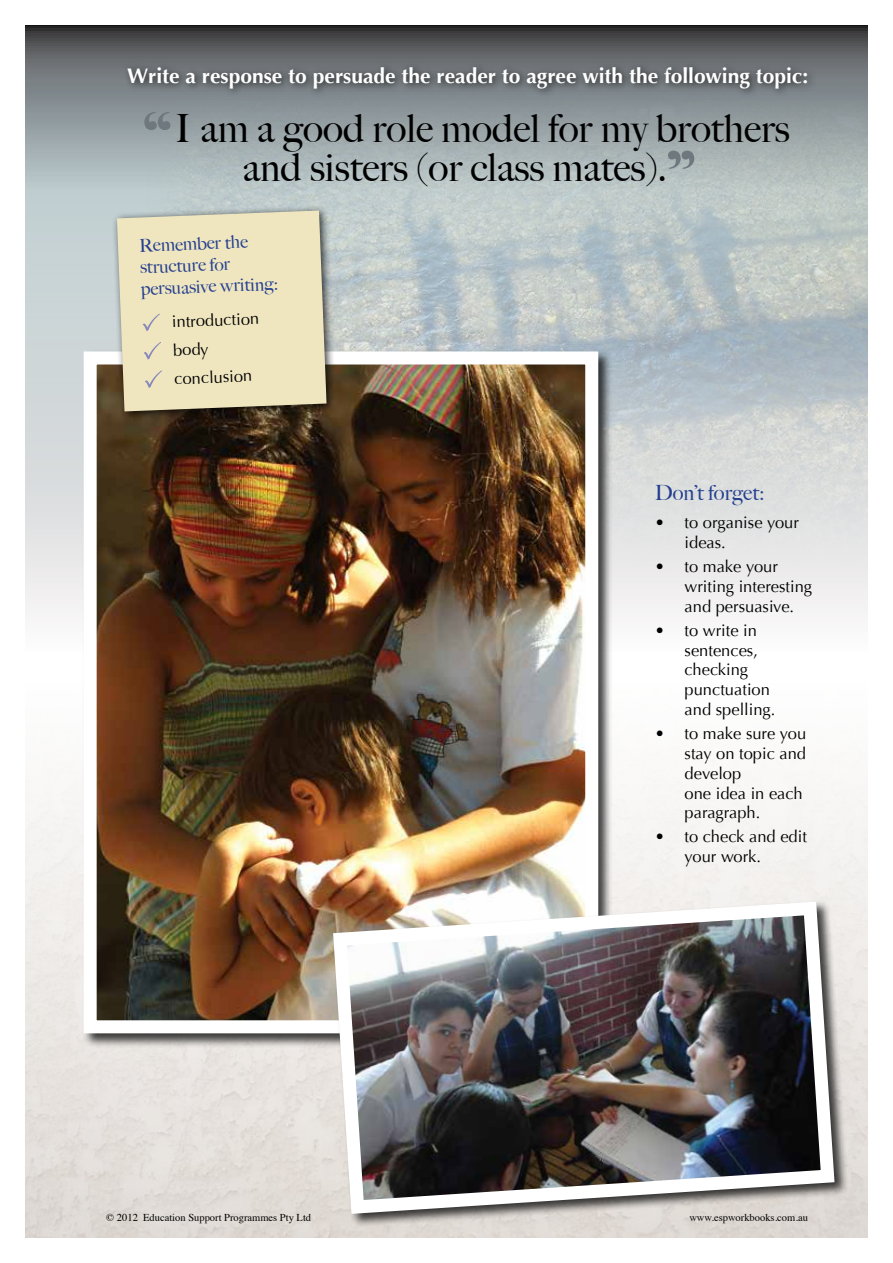
<style>
.page{position:relative;width:893px;height:1263px;background:#fff}
.page>*{position:absolute;margin:0;border:0;box-sizing:border-box;transform-origin:0 0}
.t1{font:500 96px "Big Caslon";color:#6e787e}
.t2{font:500 39px/39px "Big Caslon";color:#000}
.t3{font:700 21px "Optima";color:#fff}
.t4{font:500 21px "Big Caslon";color:#25408f}
.t5{font:500 18px/21.6px "Big Caslon";color:#25408f}
.t6{font:16.5px/19.8px "Optima";color:#000}
.t7{font:10.5px "Times";color:#000}
</style>
<div class="page">
<svg style="left:26px;top:26px;width:841px;height:589px;background:#9ca0a2"></svg>
<img style="left:137px;top:75px;width:730px;height:501px">
<div style="left:82px;top:350px;width:531px;height:698px;background:#000;opacity:.75"></div>
<img style="left:98px;top:365px;width:486px;height:654px">
<div style="left:84px;top:351px;width:514px;height:682px;border:13px solid #fff"></div>
<div style="left:111px;top:205px;width:225px;height:216px;background:#000;opacity:.75"></div>
<svg style="left:117px;top:210px;width:210px;height:201px;background:#e6debb"></svg>
<div style="left:332px;top:900px;width:516px;height:328px;background:#000;opacity:.75"></div>
<img style="left:326px;top:894px;width:515px;height:327px">
<div style="left:123px;top:61px;width:694px;height:37px;background:#000;opacity:.75"></div>
<p class="t3" style="left:127px;top:64px;width:682px">Write a response to persuade the reader to agree with the following topic:</p>
<h1 class="t1" style="left:146px;top:91px;width:27px">“</h1>
<h2 class="t2" style="left:243px;top:109px;width:549px;text-indent:-68px">I am a good role model for my brothers and sisters (or class mates).</h2>
<h1 class="t1" style="left:667px;top:130px;width:27px">”</h1>
<p class="t5" style="left:139px;top:235px;width:139px;rotate:-2deg">Remember the structure for persuasive writing:</p>
<p class="t6" style="left:172px;top:308px;width:89px;line-height:28.3px;rotate:-2deg">introduction body conclusion</p>
<p class="t4" style="left:655px;top:480px;width:111px">Don’t forget:</p>
<p class="t6" style="left:685px;top:513px;width:116px;text-indent:-30px">• to organise your ideas.</p>
<p class="t6" style="left:685px;top:557px;width:129px;text-indent:-30px">• to make your writing interesting and persuasive.</p>
<p class="t6" style="left:685px;top:621px;width:92px;text-indent:-30px">• to write in sentences, checking punctuation and spelling.</p>
<p class="t6" style="left:685px;top:724px;width:123px;text-indent:-30px">• to make sure you stay on topic and develop<br>one idea in each paragraph.</p>
<p class="t6" style="left:685px;top:827px;width:124px;text-indent:-30px">• to check and edit your work.</p>
<p class="t7" style="left:106px;top:1207px;width:206px">© 2012 Education Support Programmes Pty Ltd</p>
<p class="t7" style="left:689px;top:1207px;width:120px">www.espworkbooks.com.au</p>
</div>
